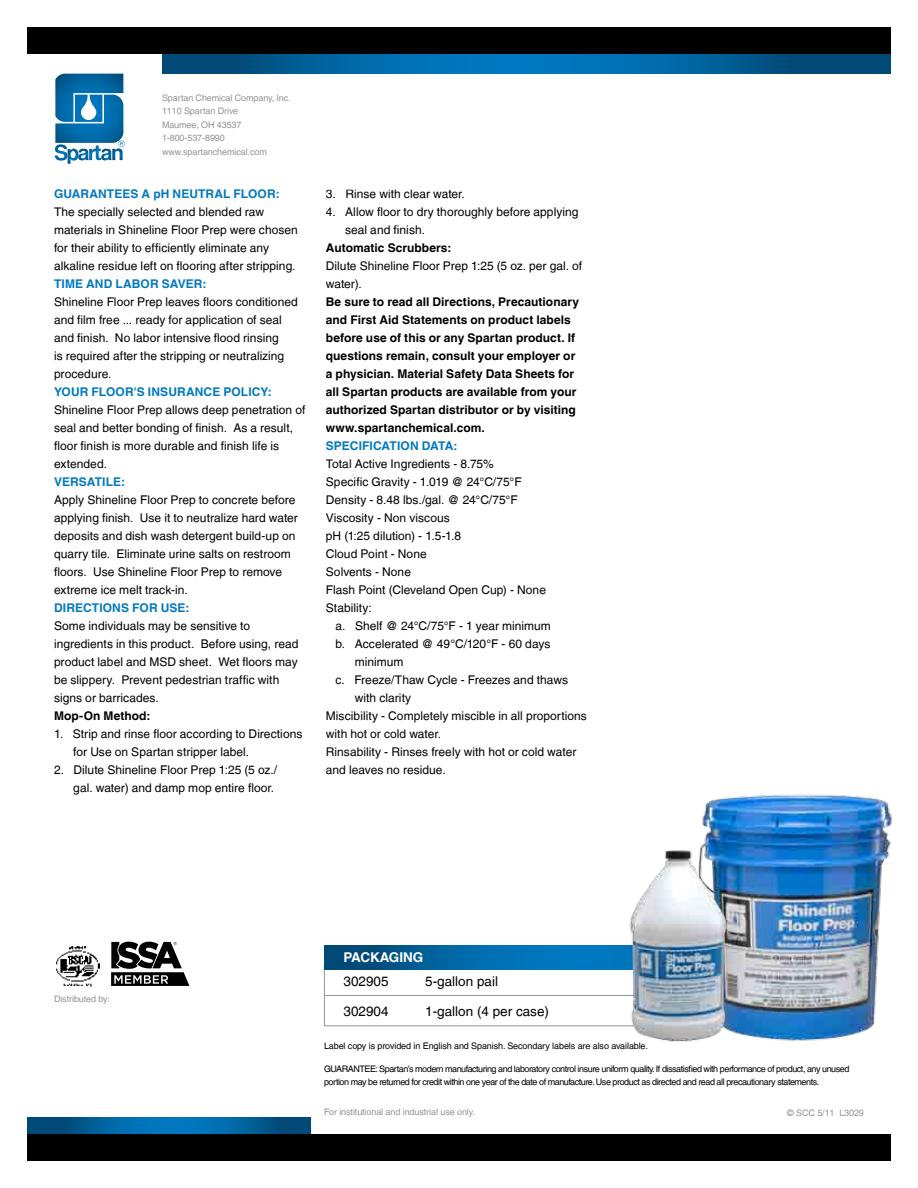
<style>
.page{position:relative;width:918px;height:1188px;background:#fff}
.page>*{position:absolute;margin:0;border:0;box-sizing:border-box;transform-origin:0 0}
.t1{font:13.5px "Helvetica LT";color:#000}
.t2{font:700 13.5px "Helvetica LT";color:#fff}
.t3{font:12px/18px "Helvetica LT";letter-spacing:.005em;color:#000}
.t4{font:700 12px/18px "Helvetica LT";letter-spacing:.005em;color:#000}
.t5{font:700 12px "Helvetica LT";letter-spacing:.01em;color:#0079c1}
.t6{font:9px/13.5px "Helvetica LT";letter-spacing:-.05em;color:#000}
.t7{font:9px/13.5px "Helvetica LT";letter-spacing:-.01em;color:#929496}
.t8{font:9px "Helvetica LT";letter-spacing:-.01em;color:#000}
</style>
<div class="page">
<svg style="left:27px;top:1118px;width:283px;height:16px"></svg>
<svg style="left:162px;top:54px;width:729px;height:20px"></svg>
<div style="left:27px;top:27px;width:864px;height:27px;background:#000"></div>
<div style="left:27px;top:1134px;width:864px;height:27px;background:#000"></div>
<div style="left:324px;top:965px;width:520px;height:61px;border:1px solid #929496"></div>
<svg style="left:324px;top:945px;width:298px;height:24px"></svg>
<hr style="left:324px;top:995px;width:541px;height:1px;background:#929496">
<svg style="left:55px;top:74px;width:70px;height:90px"></svg>
<svg style="left:111px;top:942px;width:78px;height:44px"></svg>
<img style="left:56px;top:946px;width:44px;height:41px">
<img style="left:702px;top:794px;width:191px;height:247px">
<img style="left:622px;top:839px;width:114px;height:203px">
<p class="t7" style="left:162px;top:91px;width:128px">Spartan Chemical Company, Inc.<br>1110 Spartan Drive<br>Maumee, OH 43537<br>1-800-537-8990 www.spartanchemical.com</p>
<p class="t5" style="left:54px;top:186px;width:227px">GUARANTEES A pH NEUTRAL FLOOR:</p>
<p class="t3" style="left:54px;top:202px;width:245px">The specially selected and blended raw materials in Shineline Floor Prep were chosen for their ability to efficiently eliminate any alkaline residue left on flooring after stripping.</p>
<p class="t5" style="left:54px;top:276px;width:154px">TIME AND LABOR SAVER:</p>
<p class="t3" style="left:54px;top:292px;width:245px">Shineline Floor Prep leaves floors conditioned and film free ... ready for application of seal and finish. No labor intensive flood rinsing<br>is required after the stripping or neutralizing procedure.</p>
<p class="t5" style="left:54px;top:384px;width:219px">YOUR FLOOR'S INSURANCE POLICY:</p>
<p class="t3" style="left:54px;top:400px;width:253px">Shineline Floor Prep allows deep penetration of seal and better bonding of finish. As a result, floor finish is more durable and finish life is extended.</p>
<p class="t5" style="left:54px;top:474px;width:73px">VERSATILE:</p>
<p class="t3" style="left:54px;top:490px;width:245px">Apply Shineline Floor Prep to concrete before applying finish. Use it to neutralize hard water deposits and dish wash detergent build-up on quarry tile. Eliminate urine salts on restroom floors. Use Shineline Floor Prep to remove extreme ice melt track-in.</p>
<p class="t5" style="left:54px;top:600px;width:137px">DIRECTIONS FOR USE:</p>
<p class="t3" style="left:54px;top:616px;width:246px">Some individuals may be sensitive to ingredients in this product. Before using, read product label and MSD sheet. Wet floors may be slippery. Prevent pedestrian traffic with signs or barricades.</p>
<p class="t4" style="left:54px;top:706px;width:98px">Mop-On Method:</p>
<p class="t3" style="left:73px;top:724px;width:231px;text-indent:-19px">1. Strip and rinse floor according to Directions for Use on Spartan stripper label.</p>
<p class="t3" style="left:54px;top:760px;width:225px;text-align:right">2. Dilute Shineline Floor Prep 1:25 (5 oz./ gal. water) and damp mop entire floor.</p>
<p class="t3" style="left:326px;top:185px;width:141px">3. Rinse with clear water.</p>
<p class="t3" style="left:345px;top:203px;width:235px;text-indent:-19px">4. Allow floor to dry thoroughly before applying seal and finish.</p>
<p class="t4" style="left:326px;top:239px;width:127px">Automatic Scrubbers:</p>
<p class="t3" style="left:326px;top:257px;width:258px">Dilute Shineline Floor Prep 1:25 (5 oz. per gal. of water).</p>
<p class="t4" style="left:326px;top:293px;width:255px">Be sure to read all Directions, Precautionary and First Aid Statements on product labels before use of this or any Spartan product. If questions remain, consult your employer or a physician. Material Safety Data Sheets for all Spartan products are available from your authorized Spartan distributor or by visiting www.spartanchemical.com.</p>
<p class="t5" style="left:326px;top:438px;width:133px">SPECIFICATION DATA:</p>
<p class="t3" style="left:326px;top:455px;width:222px">Total Active Ingredients - 8.75%<br>Specific Gravity - 1.019 @ 24°C/75°F<br>Density - 8.48 lbs./gal. @ 24°C/75°F<br>Viscosity - Non viscous<br>pH (1:25 dilution) - 1.5-1.8<br>Cloud Point - None<br>Solvents - None<br>Flash Point (Cleveland Open Cup) - None<br>Stability:</p>
<p class="t3" style="left:336px;top:617px;width:217px">a. Shelf @ 24°C/75°F - 1 year minimum</p>
<p class="t3" style="left:336px;top:635px;width:216px">b. Accelerated @ 49°C/120°F - 60 days</p>
<p class="t3" style="left:355px;top:653px;width:50px">minimum</p>
<p class="t3" style="left:336px;top:671px;width:234px">c. Freeze/Thaw Cycle - Freezes and thaws</p>
<p class="t3" style="left:355px;top:689px;width:58px">with clarity</p>
<p class="t3" style="left:326px;top:707px;width:263px">Miscibility - Completely miscible in all proportions</p>
<p class="t3" style="left:326px;top:725px;width:117px">with hot or cold water.</p>
<p class="t3" style="left:326px;top:743px;width:252px">Rinsability - Rinses freely with hot or cold water</p>
<p class="t3" style="left:326px;top:761px;width:121px">and leaves no residue.</p>
<p class="t7" style="left:54px;top:992px;width:58px">Distributed by:</p>
<p class="t2" style="left:344px;top:949px;width:81px">PACKAGING</p>
<p class="t1" style="left:344px;top:974px;width:47px">302905</p>
<p class="t1" style="left:344px;top:1004px;width:47px">302904</p>
<p class="t1" style="left:425px;top:973px;width:74px">5-gallon pail</p>
<p class="t1" style="left:425px;top:1003px;width:125px">1-gallon (4 per case)</p>
<p class="t8" style="left:324px;top:1041px;width:325px">Label copy is provided in English and Spanish. Secondary labels are also available.</p>
<p class="t6" style="left:324px;top:1062px;width:527px">GUARANTEE: Spartan’s modern manufacturing and laboratory control insure uniform quality. If dissatisfied with performance of product, any unused portion may be returned for credit within one year of the date of manufacture. Use product as directed and read all precautionary statements.</p>
<p class="t7" style="left:324px;top:1105px;width:152px">For institutional and industrial use only.</p>
<p class="t7" style="left:787px;top:1107px;width:78px">© SCC 5/11 L3029</p>
</div>
